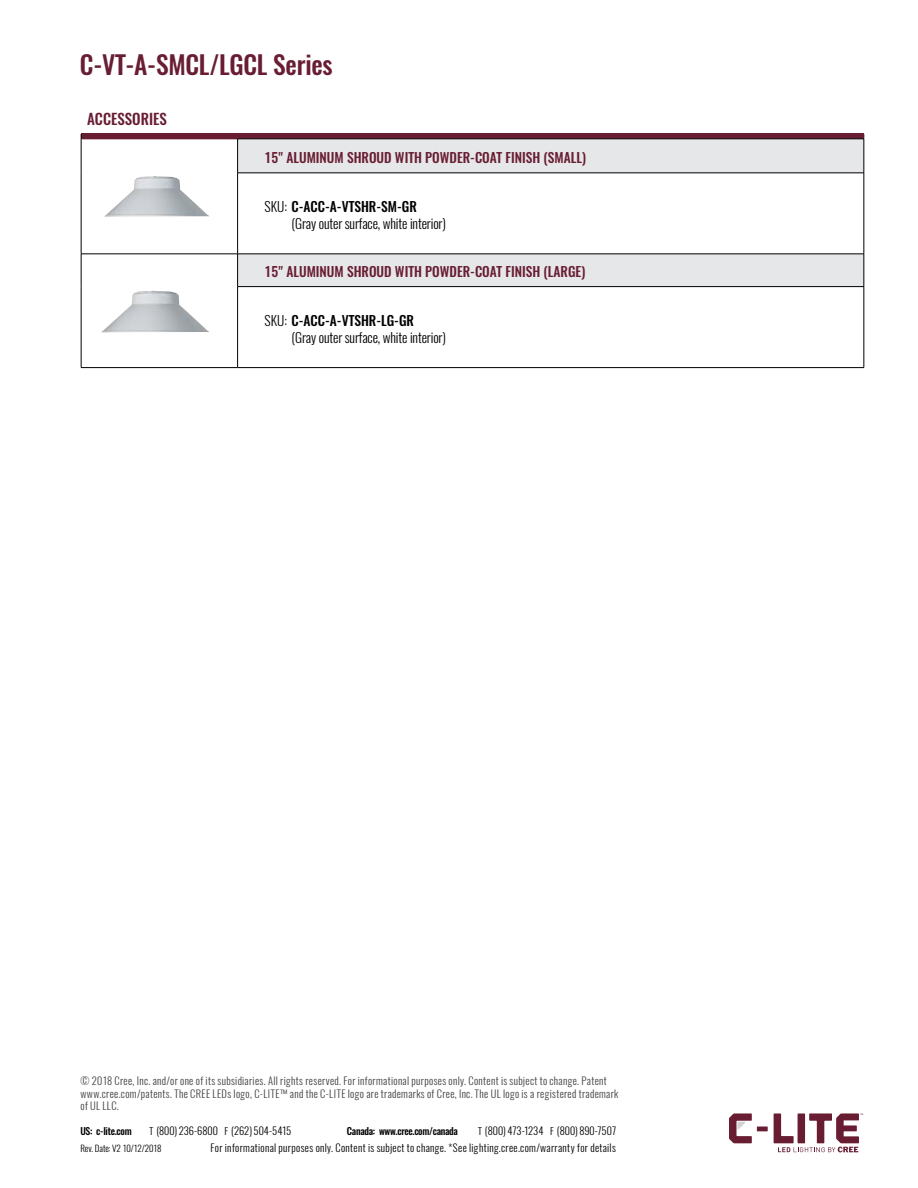
<style>
.page{position:relative;width:918px;height:1188px;background:#fff}
.page>*{position:absolute;margin:0;border:0;box-sizing:border-box;transform-origin:0 0}
.t1{font:500 25.5px "Oswald";letter-spacing:-.01em;color:#681d33}
.t2{font:500 15px "Oswald";color:#681d33}
.t3{font:300 13.5px/16.5px "Oswald";letter-spacing:-.01em;color:#000}
.t4{font:500 13.5px "Oswald";color:#681d33}
.t5{font:300 10.5px/12.8px "Oswald";letter-spacing:.035em;color:#414042}
.t6{font:300 10.5px "Oswald";letter-spacing:.03em;color:#000}
.t7{font:300 10.5px "Oswald";color:#000}
.t8{font:500 9.75px "Oswald";letter-spacing:-.03em;color:#000}
.t9{font:300 9px "Oswald";letter-spacing:-.01em;color:#000}
.s1{font-weight:500}
.s2{font-size:9.75px}
</style>
<div class="page">
<svg style="left:729px;top:1113px;width:39px;height:30px"></svg>
<svg style="left:774px;top:1113px;width:89px;height:39px"></svg>
<div style="left:81px;top:134px;width:783px;height:5px;background:#681d33"></div>
<svg style="left:238px;top:140px;width:626px;height:146px"></svg>
<hr style="left:81px;top:139px;width:1px;height:34px;background:#000">
<hr style="left:81px;top:173px;width:1px;height:81px;background:#000">
<hr style="left:81px;top:254px;width:1px;height:33px;background:#000">
<hr style="left:81px;top:287px;width:1px;height:80px;background:#000">
<hr style="left:81px;top:139px;width:156px;height:1px;background:#681d33">
<hr style="left:238px;top:367px;width:626px;height:1px;background:#000">
<hr style="left:864px;top:173px;width:1px;height:81px;background:#000">
<hr style="left:864px;top:287px;width:1px;height:80px;background:#000">
<hr style="left:81px;top:367px;width:157px;height:1px;background:#000">
<hr style="left:237px;top:173px;width:1px;height:81px;background:#000">
<hr style="left:237px;top:287px;width:1px;height:80px;background:#000">
<hr style="left:237px;top:139px;width:627px;height:1px;background:#000">
<hr style="left:237px;top:139px;width:1px;height:34px;background:#000">
<hr style="left:864px;top:139px;width:1px;height:34px;background:#000">
<hr style="left:237px;top:173px;width:627px;height:1px;background:#000">
<hr style="left:238px;top:254px;width:626px;height:1px;background:#000">
<hr style="left:237px;top:254px;width:1px;height:32px;background:#000">
<hr style="left:864px;top:254px;width:1px;height:32px;background:#000">
<hr style="left:237px;top:286px;width:627px;height:1px;background:#000">
<hr style="left:81px;top:254px;width:157px;height:1px;background:#000">
<img style="left:104px;top:176px;width:105px;height:41px">
<img style="left:102px;top:290px;width:107px;height:43px">
<h1 class="t1" style="left:80px;top:47px;width:254px">C-VT-A-SMCL/LGCL Series</h1>
<h2 class="t2" style="left:87px;top:108px;width:81px">ACCESSORIES</h2>
<p class="t4" style="left:265px;top:148px;width:323px">15" ALUMINUM SHROUD WITH POWDER-COAT FINISH (SMALL)</p>
<p class="t3" style="left:292px;top:199px;width:156px;text-indent:-27px">SKU: <span class="s1">C-ACC-A-VTSHR-SM-GR<br></span>(Gray outer surface, white interior)</p>
<p class="t4" style="left:265px;top:262px;width:322px">15" ALUMINUM SHROUD WITH POWDER-COAT FINISH (LARGE)</p>
<p class="t3" style="left:292px;top:313px;width:156px;text-indent:-27px">SKU: <span class="s1">C-ACC-A-VTSHR-LG-GR<br></span>(Gray outer surface, white interior)</p>
<p class="t5" style="left:80px;top:1074px;width:540px">© 2018 Cree, Inc. and/or one of its subsidiaries. All rights reserved. For informational purposes only. Content is subject to change. Patent www.cree.com/patents. The CREE LEDs logo, C-LITE™ and the C-LITE logo are trademarks of Cree, Inc. The UL logo is a registered trademark of UL LLC.</p>
<p class="t8" style="left:80px;top:1124px;width:53px">US: c-lite.com</p>
<p class="t7" style="left:149px;top:1123px;width:143px"><span class="s2">T</span> (800) 236-6800 <span class="s2">F</span> (262) 504-5415</p>
<p class="t8" style="left:347px;top:1124px;width:113px">Canada: www.cree.com/canada</p>
<p class="t7" style="left:478px;top:1123px;width:140px"><span class="s2">T</span> (800) 473-1234 <span class="s2">F</span> (800) 890-7507</p>
<p class="t9" style="left:80px;top:1143px;width:83px">Rev. Date: V2 10/12/2018</p>
<p class="t6" style="left:211px;top:1141px;width:407px">For informational purposes only. Content is subject to change. *See lighting.cree.com/warranty for details</p>
</div>
